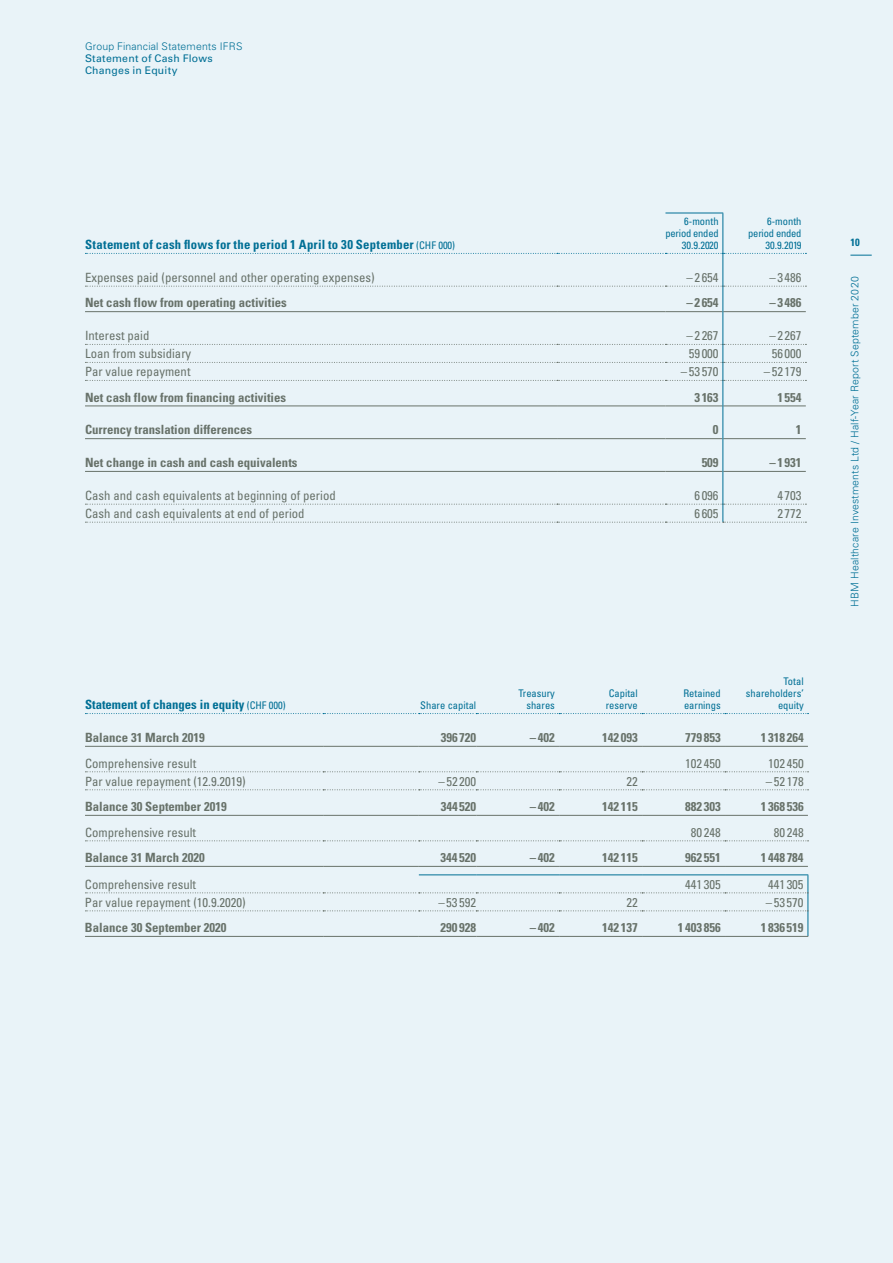
<style>
.page{position:relative;width:893px;height:1263px;background:#e9f3f8}
.page>*{position:absolute;margin:0;border:0;box-sizing:border-box;transform-origin:0 0}
.t1{font:condensed 12.75px "Univers LT Std";color:#68726a}
.t2{font:700 condensed 12.75px "Univers LT Std";color:#68726a}
.t3{font:700 condensed 12.75px "Univers LT Std";letter-spacing:.015em;color:#006f95}
.t4{font:300 10.5px "Univers LT Std";letter-spacing:.015em;color:#006f95}
.t5{font:condensed 10.5px/12px "Univers LT Std";color:#006f95;text-align:right}
.t6{font:condensed 10.5px/12px "Univers LT Std";letter-spacing:-.02em;color:#006f95;text-align:right}
.t7{font:10.5px/12px "Univers LT Std";letter-spacing:.025em;color:#006f95}
.t8{font:700 condensed 10.5px "Univers LT Std";color:#006f95}
.s1{font-weight:400;font-size:10.5px}
</style>
<div class="page">
<svg style="left:850px;top:255px;width:22px;height:1px"></svg>
<hr style="left:85px;top:746px;width:238px;height:1px;background:#68726a">
<hr style="left:323px;top:746px;width:96px;height:1px;background:#68726a">
<hr style="left:419px;top:746px;width:57px;height:1px;background:#68726a">
<hr style="left:476px;top:746px;width:83px;height:1px;background:#68726a">
<hr style="left:559px;top:746px;width:83px;height:1px;background:#68726a">
<hr style="left:642px;top:746px;width:83px;height:1px;background:#68726a">
<svg style="left:85px;top:771px;width:723px;height:1px"></svg>
<svg style="left:85px;top:789px;width:723px;height:1px"></svg>
<hr style="left:725px;top:746px;width:83px;height:1px;background:#68726a">
<hr style="left:85px;top:866px;width:238px;height:1px;background:#68726a">
<hr style="left:323px;top:866px;width:96px;height:1px;background:#68726a">
<hr style="left:85px;top:815px;width:238px;height:1px;background:#68726a">
<hr style="left:323px;top:815px;width:96px;height:1px;background:#68726a">
<hr style="left:419px;top:866px;width:57px;height:1px;background:#68726a">
<hr style="left:476px;top:866px;width:83px;height:1px;background:#68726a">
<hr style="left:559px;top:866px;width:83px;height:1px;background:#68726a">
<hr style="left:642px;top:866px;width:83px;height:1px;background:#68726a">
<hr style="left:725px;top:866px;width:83px;height:1px;background:#68726a">
<hr style="left:85px;top:936px;width:238px;height:1px;background:#68726a">
<hr style="left:323px;top:936px;width:96px;height:1px;background:#68726a">
<hr style="left:419px;top:936px;width:57px;height:1px;background:#68726a">
<hr style="left:476px;top:936px;width:83px;height:1px;background:#68726a">
<hr style="left:559px;top:936px;width:83px;height:1px;background:#68726a">
<hr style="left:642px;top:936px;width:83px;height:1px;background:#68726a">
<hr style="left:725px;top:936px;width:83px;height:1px;background:#68726a">
<hr style="left:419px;top:815px;width:57px;height:1px;background:#68726a">
<hr style="left:476px;top:815px;width:83px;height:1px;background:#68726a">
<hr style="left:559px;top:815px;width:83px;height:1px;background:#68726a">
<hr style="left:642px;top:815px;width:83px;height:1px;background:#68726a">
<hr style="left:725px;top:815px;width:83px;height:1px;background:#68726a">
<hr style="left:419px;top:874px;width:57px;height:1px;background:#006f95">
<hr style="left:476px;top:874px;width:83px;height:1px;background:#006f95">
<hr style="left:559px;top:874px;width:83px;height:1px;background:#006f95">
<hr style="left:642px;top:874px;width:83px;height:1px;background:#006f95">
<hr style="left:725px;top:874px;width:83px;height:1px;background:#006f95">
<svg style="left:85px;top:713px;width:723px;height:1px"></svg>
<svg style="left:85px;top:840px;width:723px;height:1px"></svg>
<svg style="left:85px;top:875px;width:723px;height:61px"></svg>
<hr style="left:85px;top:471px;width:472px;height:1px;background:#68726a">
<hr style="left:557px;top:471px;width:108px;height:1px;background:#68726a">
<hr style="left:665px;top:471px;width:57px;height:1px;background:#68726a">
<hr style="left:723px;top:471px;width:83px;height:1px;background:#68726a">
<svg style="left:85px;top:253px;width:721px;height:1px"></svg>
<hr style="left:85px;top:438px;width:472px;height:1px;background:#68726a">
<hr style="left:557px;top:438px;width:108px;height:1px;background:#68726a">
<hr style="left:665px;top:438px;width:57px;height:1px;background:#68726a">
<hr style="left:723px;top:438px;width:83px;height:1px;background:#68726a">
<hr style="left:665px;top:213px;width:58px;height:1px;background:#006f95">
<hr style="left:722px;top:213px;width:1px;height:40px;background:#006f95">
<hr style="left:722px;top:253px;width:1px;height:33px;background:#006f95">
<svg style="left:85px;top:286px;width:721px;height:26px"></svg>
<hr style="left:722px;top:312px;width:1px;height:32px;background:#006f95">
<svg style="left:85px;top:344px;width:721px;height:62px"></svg>
<hr style="left:722px;top:406px;width:1px;height:33px;background:#006f95">
<hr style="left:722px;top:439px;width:1px;height:32px;background:#006f95">
<hr style="left:722px;top:471px;width:1px;height:33px;background:#006f95">
<svg style="left:85px;top:504px;width:721px;height:19px"></svg>
<p class="t4" style="left:85px;top:40px;width:159px">Group Financial Statements IFRS</p>
<p class="t7" style="left:85px;top:52px;width:129px">Statement of Cash Flows<br>Changes in Equity</p>
<p class="t3" style="left:85px;top:237px;width:372px">Statement of cash flows for the period 1 April to 30 September <span class="s1">(CHF 000)</span></p>
<p class="t6" style="left:665px;top:215px;width:55px">6-month period ended<br>30.9.2020</p>
<p class="t6" style="left:748px;top:215px;width:55px">6-month period ended<br>30.9.2019</p>
<p class="t1" style="left:85px;top:269px;width:291px">Expenses paid (personnel and other operating expenses)</p>
<p class="t1" style="left:686px;top:269px;width:34px">–2654</p>
<p class="t1" style="left:769px;top:269px;width:34px">–3486</p>
<p class="t2" style="left:85px;top:295px;width:203px">Net cash flow from operating activities</p>
<p class="t2" style="left:686px;top:295px;width:34px">–2654</p>
<p class="t2" style="left:769px;top:295px;width:34px">–3486</p>
<p class="t1" style="left:85px;top:328px;width:66px">Interest paid</p>
<p class="t1" style="left:686px;top:328px;width:34px">–2267</p>
<p class="t1" style="left:769px;top:328px;width:34px">–2267</p>
<p class="t1" style="left:85px;top:346px;width:108px">Loan from subsidiary</p>
<p class="t1" style="left:689px;top:346px;width:31px">59 000</p>
<p class="t1" style="left:772px;top:346px;width:31px">56 000</p>
<p class="t1" style="left:85px;top:364px;width:107px">Par value repayment</p>
<p class="t1" style="left:681px;top:364px;width:39px">–53 570</p>
<p class="t1" style="left:764px;top:364px;width:39px">–52 179</p>
<p class="t2" style="left:85px;top:389px;width:203px">Net cash flow from financing activities</p>
<p class="t2" style="left:694px;top:389px;width:26px">3 163</p>
<p class="t2" style="left:777px;top:389px;width:26px">1 554</p>
<p class="t2" style="left:85px;top:422px;width:169px">Currency translation differences</p>
<p class="t2" style="left:713px;top:422px;width:7px">0</p>
<p class="t2" style="left:796px;top:422px;width:7px">1</p>
<p class="t2" style="left:85px;top:455px;width:214px">Net change in cash and cash equivalents</p>
<p class="t2" style="left:702px;top:455px;width:18px">509</p>
<p class="t2" style="left:769px;top:455px;width:34px">–1931</p>
<p class="t1" style="left:85px;top:487px;width:252px">Cash and cash equivalents at beginning of period</p>
<p class="t1" style="left:694px;top:487px;width:26px">6 096</p>
<p class="t1" style="left:777px;top:487px;width:26px">4 703</p>
<p class="t1" style="left:85px;top:505px;width:221px">Cash and cash equivalents at end of period</p>
<p class="t1" style="left:694px;top:505px;width:26px">6 605</p>
<p class="t1" style="left:777px;top:505px;width:26px">2 772</p>
<p class="t3" style="left:85px;top:697px;width:202px">Statement of changes in equity <span class="s1">(CHF 000)</span></p>
<p class="t5" style="left:420px;top:699px;width:57px">Share capital</p>
<p class="t5" style="left:518px;top:687px;width:38px">Treasury shares</p>
<p class="t5" style="left:606px;top:687px;width:34px;text-align:left">Capital reserve</p>
<p class="t5" style="left:683px;top:687px;width:39px;text-align:left">Retained earnings</p>
<p class="t5" style="left:746px;top:675px;width:59px">Total shareholders’ equity</p>
<p class="t2" style="left:85px;top:730px;width:121px">Balance 31 March 2019</p>
<p class="t2" style="left:441px;top:730px;width:37px">396 720</p>
<p class="t2" style="left:530px;top:730px;width:26px">– 402</p>
<p class="t2" style="left:602px;top:730px;width:37px">142 093</p>
<p class="t2" style="left:685px;top:730px;width:37px">779 853</p>
<p class="t2" style="left:761px;top:730px;width:44px">1 318 264</p>
<p class="t1" style="left:85px;top:755px;width:113px">Comprehensive result</p>
<p class="t1" style="left:685px;top:755px;width:37px">102 450</p>
<p class="t1" style="left:768px;top:755px;width:37px">102 450</p>
<p class="t1" style="left:85px;top:773px;width:162px">Par value repayment (12.9.2019)</p>
<p class="t1" style="left:438px;top:773px;width:39px">– 52 200</p>
<p class="t1" style="left:626px;top:773px;width:13px">22</p>
<p class="t1" style="left:766px;top:773px;width:39px">–52 178</p>
<p class="t2" style="left:85px;top:799px;width:143px">Balance 30 September 2019</p>
<p class="t2" style="left:441px;top:799px;width:37px">344 520</p>
<p class="t2" style="left:530px;top:799px;width:26px">–402</p>
<p class="t2" style="left:602px;top:799px;width:37px">142 115</p>
<p class="t2" style="left:685px;top:799px;width:37px">882 303</p>
<p class="t2" style="left:761px;top:799px;width:44px">1 368 536</p>
<p class="t1" style="left:85px;top:824px;width:113px">Comprehensive result</p>
<p class="t1" style="left:691px;top:824px;width:31px">80 248</p>
<p class="t1" style="left:774px;top:824px;width:31px">80 248</p>
<p class="t2" style="left:85px;top:850px;width:121px">Balance 31 March 2020</p>
<p class="t2" style="left:441px;top:850px;width:37px">344 520</p>
<p class="t2" style="left:530px;top:850px;width:26px">–402</p>
<p class="t2" style="left:602px;top:850px;width:37px">142 115</p>
<p class="t2" style="left:685px;top:850px;width:37px">962 551</p>
<p class="t2" style="left:761px;top:850px;width:44px">1 448 784</p>
<p class="t1" style="left:85px;top:876px;width:113px">Comprehensive result</p>
<p class="t1" style="left:685px;top:876px;width:37px">441 305</p>
<p class="t1" style="left:768px;top:876px;width:37px">441 305</p>
<p class="t1" style="left:85px;top:894px;width:162px">Par value repayment (10.9.2020)</p>
<p class="t1" style="left:438px;top:894px;width:39px">–53 592</p>
<p class="t1" style="left:626px;top:894px;width:13px">22</p>
<p class="t1" style="left:766px;top:894px;width:39px">– 53 570</p>
<p class="t2" style="left:85px;top:920px;width:143px">Balance 30 September 2020</p>
<p class="t2" style="left:441px;top:920px;width:37px">290 928</p>
<p class="t2" style="left:530px;top:920px;width:26px">– 402</p>
<p class="t2" style="left:602px;top:920px;width:37px">142 137</p>
<p class="t2" style="left:678px;top:920px;width:44px">1 403 856</p>
<p class="t2" style="left:761px;top:920px;width:44px">1 836 519</p>
<p class="t8" style="left:850px;top:236px;width:11px">10</p>
<p class="t4" style="left:848px;top:607px;width:332px;rotate:-90deg">HBM Healthcare Investments Ltd / Half-Year Report September 2020</p>
</div>
